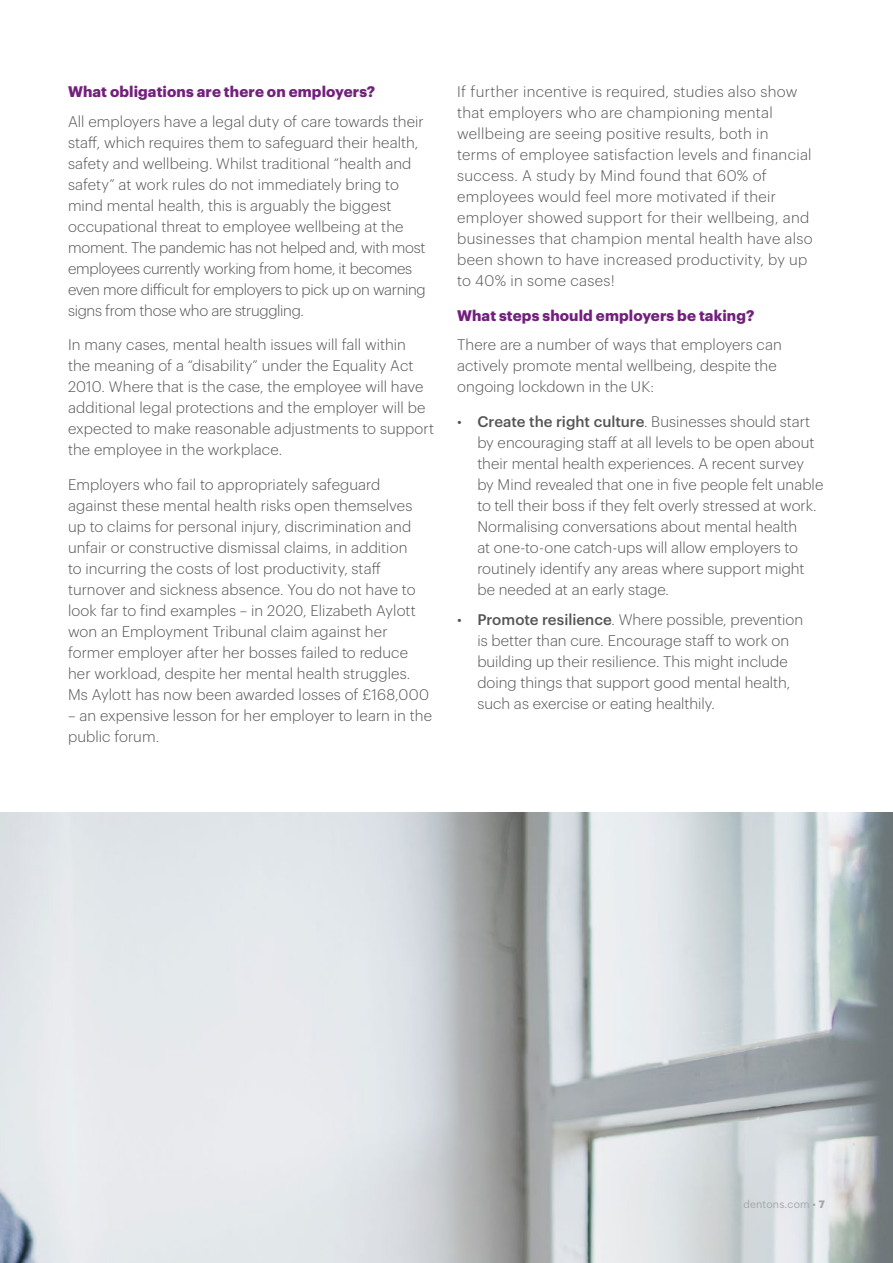
<style>
.page{position:relative;width:893px;height:1263px;background:#fff}
.page>*{position:absolute;margin:0;border:0;box-sizing:border-box;transform-origin:0 0}
.t1{font:300 15px/21px "Dentons Sans";letter-spacing:.005em;color:#555454}
.t2{font:700 15px "Dentons Sans";letter-spacing:.01em;color:#73207d}
.t3{font:10.5px "Dentons Sans";letter-spacing:.015em;color:#a8a6a6}
.s1{font-weight:500}
.s2{font-weight:700}
</style>
<div class="page">
<img style="left:0;top:812px;width:893px;height:451px">
<p class="t2" style="left:68px;top:80px;width:309px">What obligations are there on employers?</p>
<p class="t1" style="left:68px;top:110px;width:359px">All employers have a legal duty of care towards their staff, which requires them to safeguard their health, safety and wellbeing. Whilst traditional “health and safety” at work rules do not immediately bring to mind mental health, this is arguably the biggest occupational threat to employee wellbeing at the moment. The pandemic has not helped and, with most employees currently working from home, it becomes even more difficult for employers to pick up on warning signs from those who are struggling.</p>
<p class="t1" style="left:68px;top:333px;width:368px">In many cases, mental health issues will fall within<br>the meaning of a “disability” under the Equality Act 2010. Where that is the case, the employee will have additional legal protections and the employer will be expected to make reasonable adjustments to support the employee in the workplace.</p>
<p class="t1" style="left:68px;top:473px;width:362px">Employers who fail to appropriately safeguard against these mental health risks open themselves up to claims for personal injury, discrimination and unfair or constructive dismissal claims, in addition<br>to incurring the costs of lost productivity, staff turnover and sickness absence. You do not have to look far to find examples – in 2020, Elizabeth Aylott won an Employment Tribunal claim against her former employer after her bosses failed to reduce her workload, despite her mental health struggles.<br>Ms Aylott has now been awarded losses of £168,000</p>
<p class="t1" style="left:68px;top:704px;width:365px">– an expensive lesson for her employer to learn in the public forum.</p>
<p class="t1" style="left:457px;top:80px;width:357px">If further incentive is required, studies also show that employers who are championing mental wellbeing are seeing positive results, both in<br>terms of employee satisfaction levels and financial success. A study by Mind found that 60% of employees would feel more motivated if their employer showed support for their wellbeing, and businesses that champion mental health have also been shown to have increased productivity, by up to 40% in some cases!</p>
<p class="t2" style="left:457px;top:304px;width:299px">What steps should employers be taking?</p>
<p class="t1" style="left:457px;top:333px;width:326px">There are a number of ways that employers can actively promote mental wellbeing, despite the ongoing lockdown in the UK:</p>
<p class="t1" style="left:477px;top:410px;width:347px;text-indent:-20px">• <span class="s1">Create the right culture</span>. Businesses should start by encouraging staff at all levels to be open about their mental health experiences. A recent survey by Mind revealed that one in five people felt unable to tell their boss if they felt overly stressed at work.<br>Normalising conversations about mental health<br>at one-to-one catch-ups will allow employers to routinely identify any areas where support might be needed at an early stage.</p>
<p class="t1" style="left:477px;top:608px;width:327px;text-indent:-20px">• <span class="s1">Promote resilience</span>. Where possible, prevention is better than cure. Encourage staff to work on building up their resilience. This might include doing things that support good mental health, such as exercise or eating healthily.</p>
<p class="t3" style="left:738px;top:1196px;width:77px">dentons.com •</p>
<p class="t3" style="left:743px;top:1196px;width:83px">dentons.com • <span class="s2">7</span></p>
</div>
